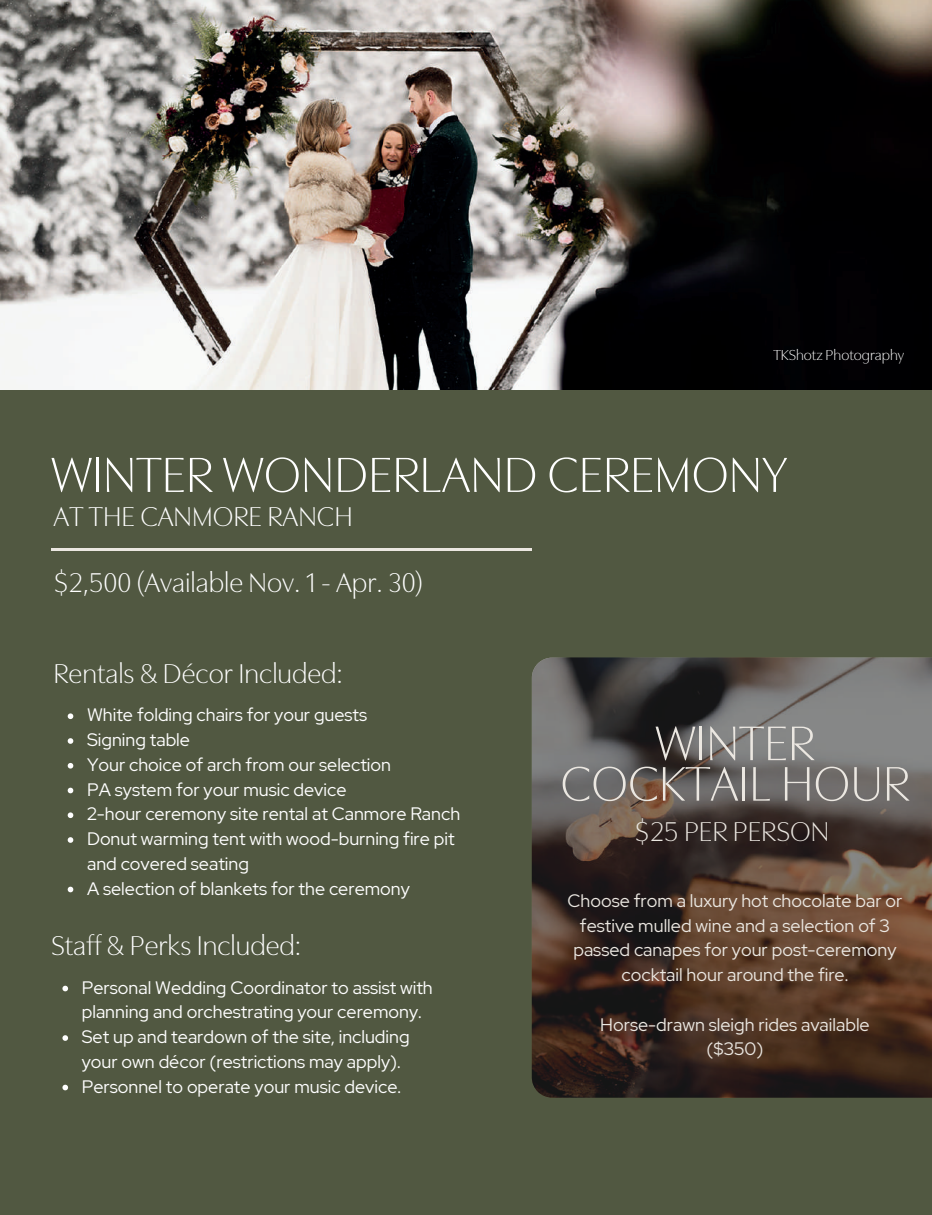
<style>
.page{position:relative;width:932px;height:1215px;background:#515841}
.page>*{position:absolute;margin:0;border:0;box-sizing:border-box;transform-origin:0 0}
.t1{font:300 51.6px "Utile Display";color:#fff}
.t2{font:300 50.85px/40.5px "Utile Display";color:#ebe7e1;text-align:center}
.t3{font:300 28.65px "Utile Display";color:#fff}
.t4{font:300 28.65px "Utile Display";color:#ebe7e1}
.t5{font:18px/24.8px "Red Hat Display";color:#fff}
.t6{font:18px/24.8px "Red Hat Display";color:#ebe7e1;text-align:center}
.t7{font:300 15.15px "Utile Display";color:#fff}
</style>
<div class="page">
<hr style="left:51px;top:549px;width:481px;height:2px;background:#ebe7e1">
<img style="left:0;top:0;width:932px;height:389px">
<svg style="left:532px;top:658px;width:400px;height:440px;background:#51433b"></svg>
<svg style="left:68px;top:713px;width:5px;height:6px"></svg>
<svg style="left:68px;top:738px;width:5px;height:6px"></svg>
<svg style="left:68px;top:763px;width:5px;height:6px"></svg>
<svg style="left:68px;top:788px;width:5px;height:5px"></svg>
<svg style="left:68px;top:812px;width:5px;height:6px"></svg>
<svg style="left:68px;top:837px;width:5px;height:6px"></svg>
<svg style="left:68px;top:887px;width:5px;height:5px"></svg>
<svg style="left:62px;top:986px;width:6px;height:5px"></svg>
<svg style="left:62px;top:1035px;width:6px;height:6px"></svg>
<svg style="left:62px;top:1085px;width:6px;height:5px"></svg>
<p class="t7" style="left:773px;top:343px;width:132px">TKShotz Photography</p>
<h1 class="t1" style="left:51px;top:434px;width:737px">WINTER WONDERLAND CEREMONY</h1>
<h3 class="t3" style="left:54px;top:494px;width:301px">AT THE CANMORE RANCH</h3>
<h3 class="t3" style="left:54px;top:560px;width:370px">$2,500 (Available Nov. 1 - Apr. 30)</h3>
<h3 class="t3" style="left:54px;top:651px;width:291px">Rentals &amp; Décor Included:</h3>
<p class="t5" style="left:87px;top:702px;width:375px">White folding chairs for your guests<br>Signing table<br>Your choice of arch from our selection<br>PA system for your music device<br>2-hour ceremony site rental at Canmore Ranch Donut warming tent with wood-burning fire pit and covered seating<br>A selection of blankets for the ceremony</p>
<h3 class="t3" style="left:51px;top:923px;width:251px">Staff &amp; Perks Included:</h3>
<p class="t5" style="left:82px;top:975px;width:352px">Personal Wedding Coordinator to assist with planning and orchestrating your ceremony.<br>Set up and teardown of the site, including your own décor (restrictions may apply).<br>Personnel to operate your music device.</p>
<h2 class="t2" style="left:560px;top:718px;width:351px">WINTER<br>COCKTAIL HOUR</h2>
<h3 class="t4" style="left:635px;top:809px;width:195px">$25 PER PERSON</h3>
<p class="t6" style="left:567px;top:888px;width:336px">Choose from a luxury hot chocolate bar or festive mulled wine and a selection of 3 passed canapes for your post-ceremony cocktail hour around the fire.</p>
<p class="t6" style="left:600px;top:1012px;width:271px">Horse-drawn sleigh rides available ($350)</p>
</div>
